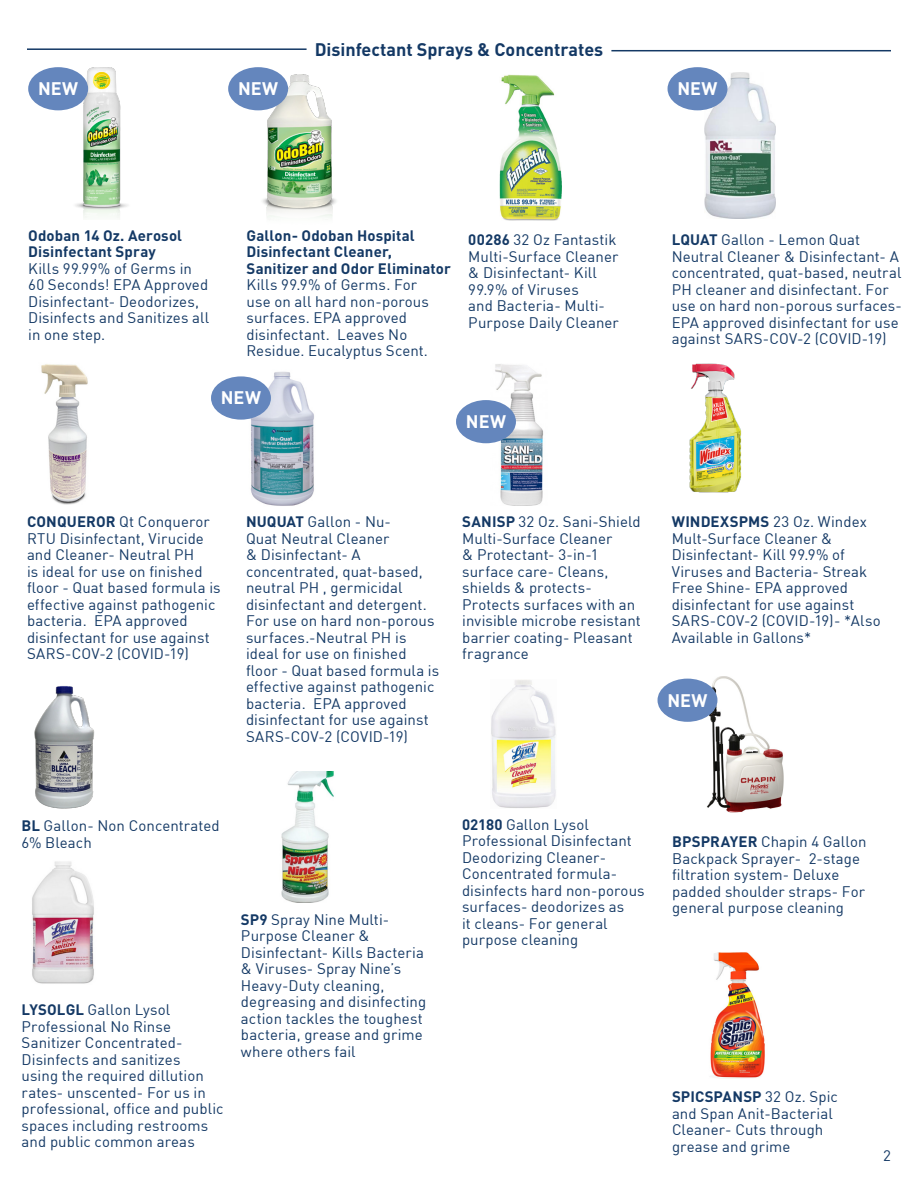
<style>
.page{position:relative;width:918px;height:1188px;background:#fff}
.page>*{position:absolute;margin:0;border:0;box-sizing:border-box;transform-origin:0 0}
.t1{font:700 18px "DIN";color:#143965}
.t2{font:700 18px "DIN";letter-spacing:.01em;color:#fff}
.t3{font:15px/16.5px "DIN";letter-spacing:.005em;color:#143965}
.t4{font:700 15px/16.5px "DIN";letter-spacing:.01em;color:#143965}
.s1{font-weight:700}
</style>
<div class="page">
<img style="left:34px;top:686px;width:61px;height:123px">
<hr style="left:611px;top:50px;width:280px;height:1px;background:#143965">
<img style="left:689px;top:363px;width:52px;height:130px">
<img style="left:710px;top:952px;width:55px;height:126px">
<img style="left:41px;top:364px;width:47px;height:141px">
<img style="left:214px;top:371px;width:100px;height:135px">
<img style="left:704px;top:73px;width:71px;height:145px">
<img style="left:500px;top:75px;width:62px;height:145px">
<img style="left:281px;top:772px;width:53px;height:131px">
<img style="left:32px;top:861px;width:62px;height:123px">
<img style="left:491px;top:680px;width:65px;height:128px">
<img style="left:678px;top:677px;width:106px;height:136px">
<hr style="left:27px;top:48px;width:280px;height:2px;background:#143965">
<div style="left:211px;top:376px;width:60px;height:44px;background:#6486bd;border-radius:50%"></div>
<div style="left:668px;top:67px;width:59px;height:43px;background:#6486bd;border-radius:50%"></div>
<div style="left:658px;top:679px;width:59px;height:43px;background:#6486bd;border-radius:50%"></div>
<img style="left:492px;top:364px;width:51px;height:141px">
<div style="left:456px;top:400px;width:60px;height:43px;background:#6486bd;border-radius:50%"></div>
<img style="left:256px;top:75px;width:80px;height:143px">
<img style="left:57px;top:67px;width:71px;height:151px">
<div style="left:28px;top:67px;width:60px;height:43px;background:#6486bd;border-radius:50%"></div>
<div style="left:228px;top:67px;width:60px;height:43px;background:#6486bd;border-radius:50%"></div>
<p class="t2" style="left:38px;top:77px;width:42px">NEW</p>
<p class="t2" style="left:238px;top:77px;width:42px">NEW</p>
<p class="t1" style="left:315px;top:38px;width:290px">Disinfectant Sprays &amp; Concentrates</p>
<p class="t2" style="left:677px;top:77px;width:42px">NEW</p>
<p class="t4" style="left:28px;top:227px;width:155px">Odoban 14 Oz. Aerosol<br>Disinfectant Spray</p>
<p class="t3" style="left:28px;top:260px;width:183px">Kills 99.99% of Germs in<br>60 Seconds! EPA Approved<br>Disinfectant- Deodorizes,<br>Disinfects and Sanitizes all in one step.</p>
<p class="t3" style="left:246px;top:227px;width:206px"><span class="s1">Gallon- Odoban Hospital<br>Disinfectant Cleaner,<br>Sanitizer and Odor Eliminator<br></span>Kills 99.9% of Germs. For<br>use on all hard non-porous surfaces. EPA approved disinfectant. Leaves No<br>Residue. Eucalyptus Scent.</p>
<p class="t3" style="left:468px;top:231px;width:152px"><span class="s1">00286</span> 32 Oz Fantastik<br>Multi-Surface Cleaner &amp; Disinfectant- Kill<br>99.9% of Viruses<br>and Bacteria- Multi-<br>Purpose Daily Cleaner</p>
<p class="t2" style="left:221px;top:386px;width:42px">NEW</p>
<p class="t2" style="left:466px;top:410px;width:42px">NEW</p>
<p class="t3" style="left:672px;top:231px;width:232px"><span class="s1">LQUAT</span> Gallon - Lemon Quat<br>Neutral Cleaner &amp; Disinfectant- A concentrated, quat-based, neutral<br>PH cleaner and disinfectant. For use on hard non-porous surfaces-<br>EPA approved disinfectant for use against SARS-COV-2 (COVID-19)</p>
<p class="t3" style="left:27px;top:513px;width:195px"><span class="s1">CONQUEROR</span> Qt Conqueror<br>RTU Disinfectant, Virucide and Cleaner- Neutral PH<br>is ideal for use on finished floor - Quat based formula is effective against pathogenic bacteria. EPA approved disinfectant for use against<br>SARS-COV-2 (COVID-19)</p>
<p class="t3" style="left:246px;top:513px;width:195px"><span class="s1">NUQUAT</span> Gallon - Nu-<br>Quat Neutral Cleaner<br>&amp; Disinfectant- A concentrated, quat-based, neutral PH , germicidal disinfectant and detergent.<br>For use on hard non-porous surfaces.-Neutral PH is ideal for use on finished floor - Quat based formula is effective against pathogenic bacteria. EPA approved disinfectant for use against<br>SARS-COV-2 (COVID-19)</p>
<p class="t3" style="left:462px;top:513px;width:180px"><span class="s1">SANISP</span> 32 Oz. Sani-Shield<br>Multi-Surface Cleaner<br>&amp; Protectant- 3-in-1 surface care- Cleans, shields &amp; protects-<br>Protects surfaces with an invisible microbe resistant barrier coating- Pleasant fragrance</p>
<p class="t3" style="left:672px;top:513px;width:211px"><span class="s1">WINDEXSPMS</span> 23 Oz. Windex<br>Mult-Surface Cleaner &amp;<br>Disinfectant- Kill 99.9% of<br>Viruses and Bacteria- Streak<br>Free Shine- EPA approved disinfectant for use against<br>SARS-COV-2 (COVID-19)- *Also<br>Available in Gallons*</p>
<p class="t2" style="left:667px;top:688px;width:42px">NEW</p>
<p class="t3" style="left:22px;top:817px;width:200px"><span class="s1">BL</span> Gallon- Non Concentrated<br>6% Bleach</p>
<p class="t3" style="left:22px;top:1001px;width:203px"><span class="s1">LYSOLGL</span> Gallon Lysol<br>Professional No Rinse<br>Sanitizer Concentrated-<br>Disinfects and sanitizes<br>using the required dillution rates- unscented- For us in professional, office and public spaces including restrooms and public common areas</p>
<p class="t3" style="left:241px;top:911px;width:187px"><span class="s1">SP9</span> Spray Nine Multi-<br>Purpose Cleaner &amp;<br>Disinfectant- Kills Bacteria &amp; Viruses- Spray Nine’s<br>Heavy-Duty cleaning, degreasing and disinfecting action tackles the toughest bacteria, grease and grime where others fail</p>
<p class="t3" style="left:462px;top:816px;width:184px"><span class="s1">02180</span> Gallon Lysol<br>Professional Disinfectant<br>Deodorizing Cleaner-<br>Concentrated formula&shy;disinfects hard non-porous surfaces- deodorizes as<br>it cleans- For general purpose cleaning</p>
<p class="t3" style="left:672px;top:834px;width:196px"><span class="s1">BPSPRAYER</span> Chapin 4 Gallon<br>Backpack Sprayer- 2-stage filtration system- Deluxe padded shoulder straps- For general purpose cleaning</p>
<p class="t3" style="left:672px;top:1088px;width:167px"><span class="s1">SPICSPANSP</span> 32 Oz. Spic and Span Anit-Bacterial<br>Cleaner- Cuts through grease and grime</p>
<p class="t3" style="left:883px;top:1147px;width:9px">2</p>
</div>
